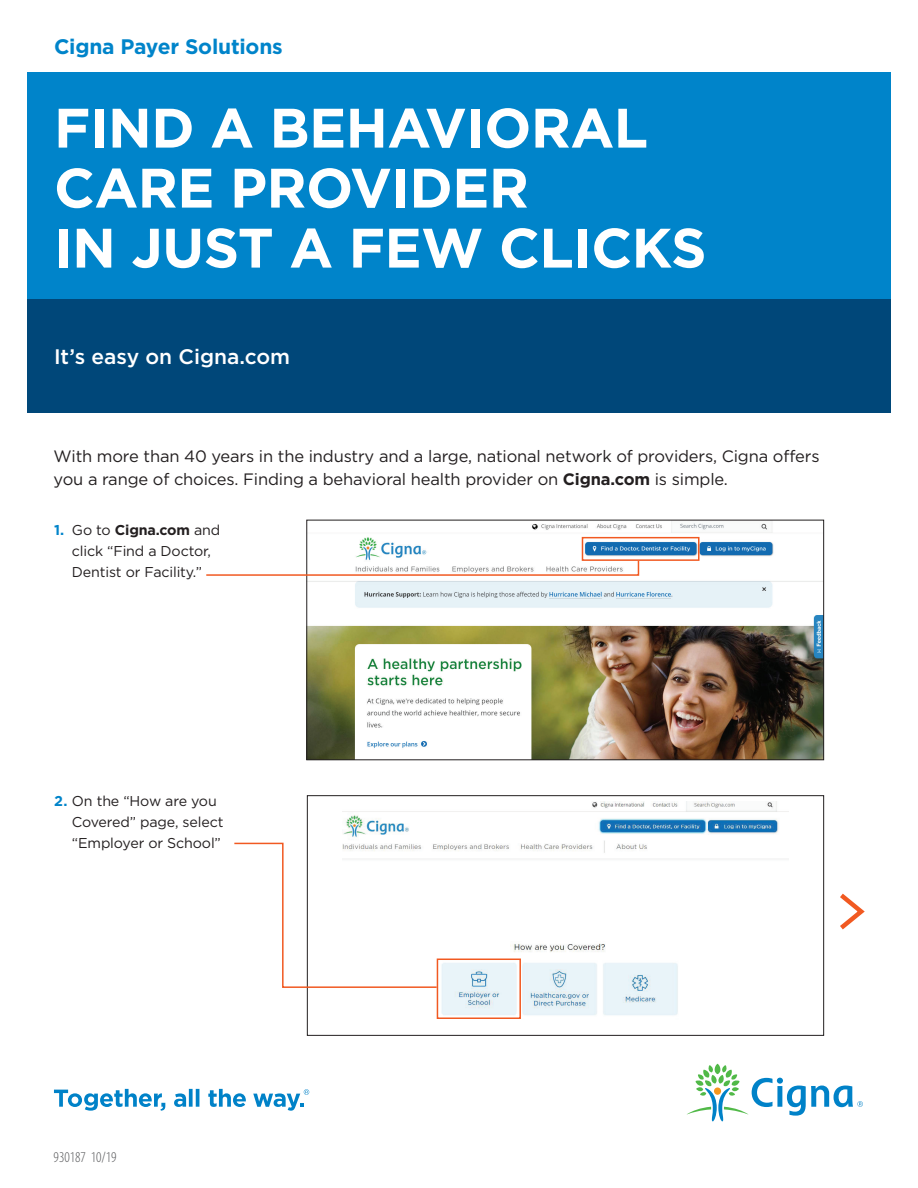
<style>
.page{position:relative;width:918px;height:1188px;background:#fff}
.page>*{position:absolute;margin:0;border:0;box-sizing:border-box;transform-origin:0 0}
.t1{font:700 55.5px/60px "Gotham";letter-spacing:-.01em;color:#fff}
.t2{font:700 21px "Gotham";letter-spacing:-.01em;color:#0084ca}
.t3{font:500 21px "Gotham";color:#fff}
.t4{font:16.5px/22.5px "Gotham";letter-spacing:-.01em;color:#231f20}
.t5{font:300 condensed 15px "Myriad Pro";color:#57585a}
.t6{font:14.25px/21px "Gotham";letter-spacing:-.01em;color:#231f20}
.s1{font-weight:700}
.s2{font-weight:700;color:#0084ca}
</style>
<div class="page">
<svg style="left:54px;top:1089px;width:111px;height:22px"></svg>
<svg style="left:174px;top:1089px;width:25px;height:18px"></svg>
<svg style="left:208px;top:1089px;width:38px;height:18px"></svg>
<svg style="left:253px;top:1089px;width:56px;height:22px"></svg>
<svg style="left:687px;top:1064px;width:176px;height:57px"></svg>
<img style="left:308px;top:522px;width:514px;height:236px">
<div style="left:306px;top:520px;width:518px;height:240px;border:1px solid #231f20"></div>
<img style="left:343px;top:801px;width:445px;height:218px">
<div style="left:307px;top:795px;width:517px;height:241px;border:1px solid #231f20"></div>
<svg style="left:206px;top:559px;width:434px;height:18px"></svg>
<svg style="left:234px;top:842px;width:204px;height:147px"></svg>
<div style="left:582px;top:537px;width:118px;height:24px;border:2px solid #f15921"></div>
<div style="left:437px;top:959px;width:84px;height:60px;border:2px solid #f15921"></div>
<svg style="left:840px;top:893px;width:25px;height:37px"></svg>
<div style="left:27px;top:72px;width:864px;height:333px;background:#0084ca"></div>
<div style="left:27px;top:299px;width:864px;height:113px;background:#004779"></div>
<p class="t2" style="left:54px;top:34px;width:230px">Cigna Payer Solutions</p>
<h1 class="t1" style="left:54px;top:97px;width:654px">FIND A BEHAVIORAL<br>CARE PROVIDER<br>IN JUST A FEW CLICKS</h1>
<p class="t3" style="left:54px;top:343px;width:238px">It’s easy on Cigna.com</p>
<p class="t4" style="left:54px;top:445px;width:767px">With more than 40 years in the industry and a large, national network of providers, Cigna offers you a range of choices. Finding a behavioral health provider on <span class="s1">Cigna.com</span> is simple.</p>
<p class="t6" style="left:72px;top:519px;width:150px;text-indent:-18px"><span class="s2">1.</span> Go to <span class="s1">Cigna.com</span> and click “Find a Doctor,<br>Dentist or Facility.”</p>
<p class="t6" style="left:72px;top:790px;width:153px;text-indent:-18px"><span class="s2">2.</span> On the “How are you<br>Covered” page, select “Employer or School”</p>
<p class="t5" style="left:54px;top:1149px;width:64px">930187 10/19</p>
</div>
